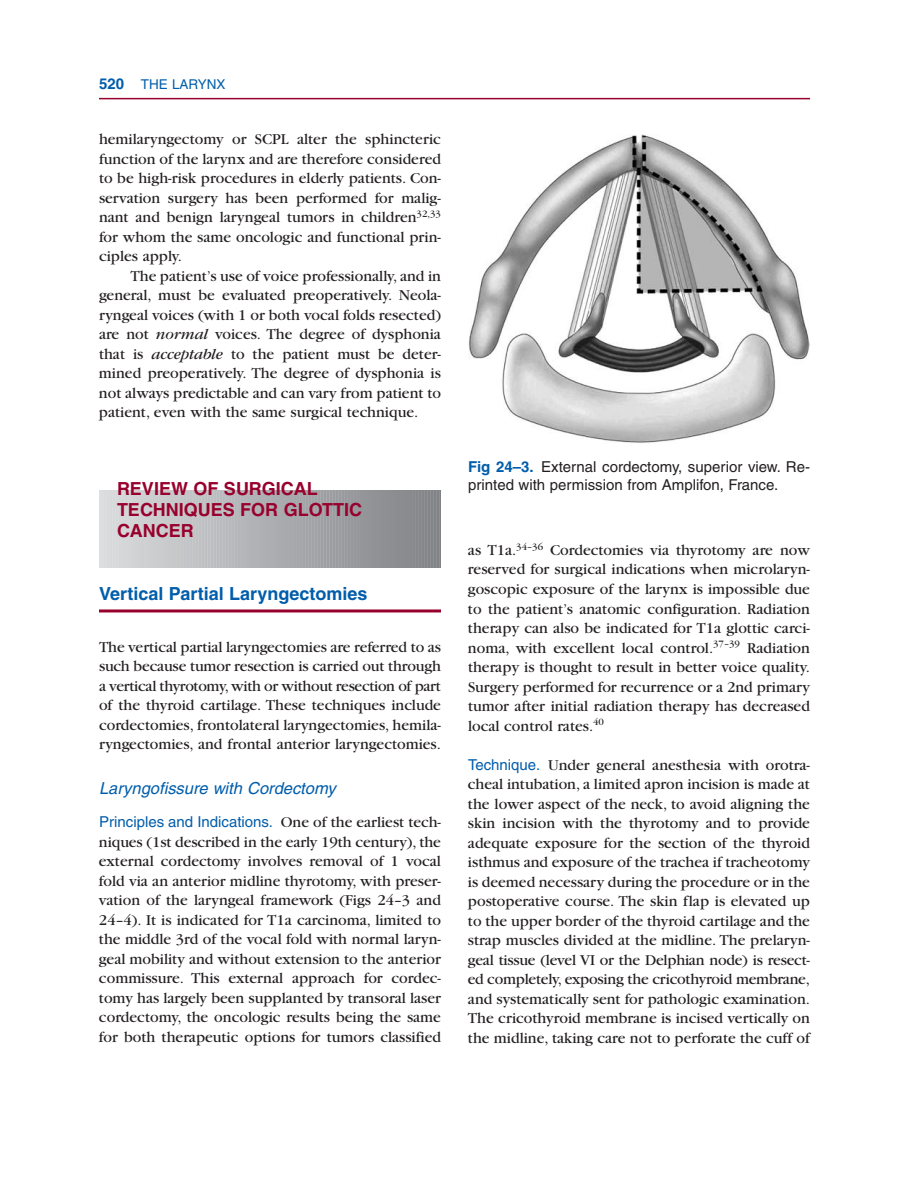
<style>
.page{position:relative;width:918px;height:1189px;background:#fff}
.page>*{position:absolute;margin:0;border:0;box-sizing:border-box;transform-origin:0 0}
.t1{font:700 18px/21px "Helvetica";color:#98012d}
.t2{font:700 18px "Helvetica";color:#015dab}
.t3{font:italic 16.5px "Helvetica";color:#015dab}
.t4{font:15.75px/19.5px "Garamond";color:#231f20;text-align:justify}
.t5{font:15px/18px "Helvetica";color:#231f20}
.t6{font:15px "Helvetica";color:#015dab}
.t7{font:13.5px "Helvetica";color:#015dab}
.s1{font-weight:700;font-size:15px}
.s2{font-style:italic}
.s3{font-family:"Garamond";font-size:15.75px;color:#231f20}
.s4{font-weight:700;color:#015dab}
.s5{font-family:"Helvetica";font-size:15px;color:#015dab}
</style>
<div class="page">
<svg style="left:99px;top:97px;width:711px;height:516px"></svg>
<p class="t7" style="left:99px;top:79px;width:128px"><span class="s1">520</span> THE LARYNX</p>
<p class="t4" style="left:99px;top:131px;width:344px">hemilaryngectomy or SCPL alter the sphincteric function of the larynx and are therefore considered to be high-risk procedures in elderly patients. Con&shy;servation surgery has been performed for malig&shy;nant and benign laryngeal tumors in children<sup>32,33 </sup>for whom the same oncologic and functional prin&shy;ciples apply.</p>
<p class="t4" style="left:99px;top:267px;width:344px;text-indent:32px">The patient’s use of voice professionally, and in general, must be evaluated preoperatively. Neola&shy;ryngeal voices (with 1 or both vocal folds resected) are not <span class="s2">normal</span> voices. The degree of dysphonia that is <span class="s2">acceptable</span> to the patient must be deter&shy;mined preoperatively. The degree of dysphonia is not always predictable and can vary from patient to patient, even with the same surgical technique.</p>
<p class="t1" style="left:117px;top:480px;width:247px">REVIEW OF SURGICAL<br>TECHNIQUES FOR GLOTTIC<br>CANCER</p>
<p class="t2" style="left:99px;top:587px;width:270px">Vertical Partial Laryngectomies</p>
<p class="t4" style="left:99px;top:638px;width:344px">The vertical partial laryngectomies are referred to as such because tumor resection is carried out through a vertical thyrotomy, with or without resection of part of the thyroid cartilage. These techniques include cordectomies, frontolateral laryngectomies, hemila&shy;ryngectomies, and frontal anterior laryngectomies.</p>
<p class="t3" style="left:99px;top:782px;width:238px">Laryngofissure with Cordectomy</p>
<p class="t6" style="left:99px;top:816px;width:344px">Principles and Indications. <span class="s3">One of the earliest tech-</span></p>
<p class="t4" style="left:99px;top:833px;width:344px">niques (1st described in the early 19th century), the external cordectomy involves removal of 1 vocal fold via an anterior midline thyrotomy, with preser&shy;vation of the laryngeal framework (Figs 24–3 and 24–4). It is indicated for T1a carcinoma, limited to the middle 3rd of the vocal fold with normal laryn&shy;geal mobility and without extension to the anterior commissure. This external approach for cordec&shy;tomy has largely been supplanted by transoral laser cordectomy, the oncologic results being the same for both therapeutic options for tumors classified</p>
<p class="t5" style="left:468px;top:458px;width:344px"><span class="s4">Fig 24–3.</span> External cordectomy, superior view. Re&shy;printed with permission from Amplifon, France.</p>
<p class="t4" style="left:468px;top:541px;width:344px">as T1a.<sup>34–36</sup> Cordectomies via thyrotomy are now reserved for surgical indications when microlaryn&shy;goscopic exposure of the larynx is impossible due to the patient’s anatomic configuration. Radiation therapy can also be indicated for T1a glottic carci&shy;noma, with excellent local control.<sup>37–39</sup> Radiation therapy is thought to result in better voice quality.<br>Surgery performed for recurrence or a 2nd primary tumor after initial radiation therapy has decreased local control rates.<sup>40</sup></p>
<p class="t4" style="left:468px;top:756px;width:344px"><span class="s5">Technique.</span> Under general anesthesia with orotra&shy;cheal intubation, a limited apron incision is made at the lower aspect of the neck, to avoid aligning the skin incision with the thyrotomy and to provide adequate exposure for the section of the thyroid isthmus and exposure of the trachea if tracheotomy is deemed necessary during the procedure or in the postoperative course. The skin flap is elevated up to the upper border of the thyroid cartilage and the strap muscles divided at the midline. The prelaryn&shy;geal tissue (level VI or the Delphian node) is resect&shy;ed completely, exposing the cricothyroid membrane, and systematically sent for pathologic examination.<br>The cricothyroid membrane is incised vertically on the midline, taking care not to perforate the cuff of</p>
</div>
